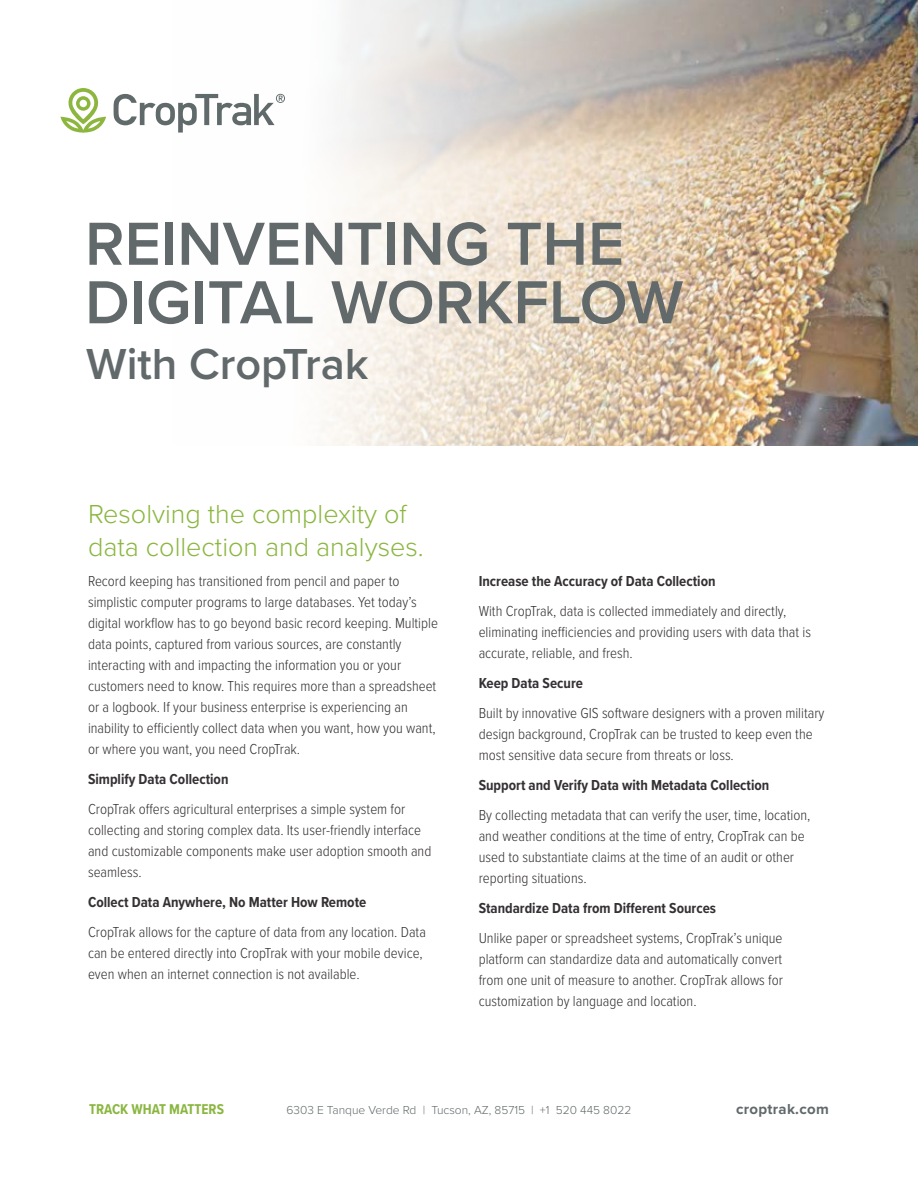
<style>
.page{position:relative;width:918px;height:1188px;background:#fff}
.page>*{position:absolute;margin:0;border:0;box-sizing:border-box;transform-origin:0 0}
.t1{font:600 63px/58.5px "Proxima Nova";color:#62696b}
.t2{font:600 45px "Proxima Nova";color:#62696b}
.t3{font:300 27px/33px "Proxima Nova";color:#8ab63f}
.t4{font:300 15px/21px "Proxima Nova Cond";color:#343033}
.t5{font:700 15px "Proxima Nova Cond";color:#343033}
.t6{font:700 15px "Proxima Nova";letter-spacing:.02em;color:#62696b}
.t7{font:700 14.7px "Proxima Nova Cond";color:#8ab63f}
.t8{font:300 12px "Proxima Nova";color:#62696b}
</style>
<div class="page">
<img style="left:196px;top:0;width:722px;height:446px">
<svg style="left:60px;top:88px;width:46px;height:45px"></svg>
<svg style="left:114px;top:94px;width:171px;height:39px"></svg>
<h1 class="t1" style="left:85px;top:213px;width:600px">REINVENTING THE<br>DIGITAL WORKFLOW</h1>
<h2 class="t2" style="left:86px;top:331px;width:284px">With CropTrak</h2>
<h3 class="t3" style="left:88px;top:496px;width:337px">Resolving the complexity of data collection and analyses.</h3>
<p class="t4" style="left:88px;top:569px;width:352px">Record keeping has transitioned from pencil and paper to simplistic computer programs to large databases. Yet today’s digital workflow has to go beyond basic record keeping. Multiple data points, captured from various sources, are constantly interacting with and impacting the information you or your customers need to know. This requires more than a spreadsheet or a logbook. If your business enterprise is experiencing an inability to efficiently collect data when you want, how you want, or where you want, you need CropTrak.</p>
<p class="t5" style="left:88px;top:768px;width:142px">Simplify Data Collection</p>
<p class="t4" style="left:88px;top:797px;width:345px">CropTrak offers agricultural enterprises a simple system for collecting and storing complex data. Its user-friendly interface and customizable components make user adoption smooth and seamless.</p>
<p class="t5" style="left:88px;top:891px;width:280px">Collect Data Anywhere, No Matter How Remote</p>
<p class="t4" style="left:88px;top:920px;width:339px">CropTrak allows for the capture of data from any location. Data can be entered directly into CropTrak with your mobile device, even when an internet connection is not available.</p>
<p class="t5" style="left:479px;top:570px;width:238px">Increase the Accuracy of Data Collection</p>
<p class="t4" style="left:479px;top:599px;width:334px">With CropTrak, data is collected immediately and directly, eliminating inefficiencies and providing users with data that is accurate, reliable, and fresh.</p>
<p class="t5" style="left:479px;top:672px;width:106px">Keep Data Secure</p>
<p class="t4" style="left:479px;top:701px;width:347px">Built by innovative GIS software designers with a proven military design background, CropTrak can be trusted to keep even the most sensitive data secure from threats or loss.</p>
<p class="t5" style="left:479px;top:774px;width:292px">Support and Verify Data with Metadata Collection</p>
<p class="t4" style="left:479px;top:803px;width:333px">By collecting metadata that can verify the user, time, location, and weather conditions at the time of entry, CropTrak can be used to substantiate claims at the time of an audit or other reporting situations.</p>
<p class="t5" style="left:479px;top:897px;width:239px">Standardize Data from Different Sources</p>
<p class="t4" style="left:479px;top:926px;width:306px;text-align:justify">Unlike paper or spreadsheet systems, CropTrak’s unique platform can standardize data and automatically convert from one unit of measure to another. CropTrak allows for customization by language and location.</p>
<p class="t7" style="left:89px;top:1098px;width:136px">TRACK WHAT MATTERS</p>
<p class="t8" style="left:287px;top:1101px;width:346px">6303 E Tanque Verde Rd | Tucson, AZ, 85715 | +1 520 445 8022</p>
<p class="t6" style="left:736px;top:1097px;width:94px">croptrak.com</p>
</div>
